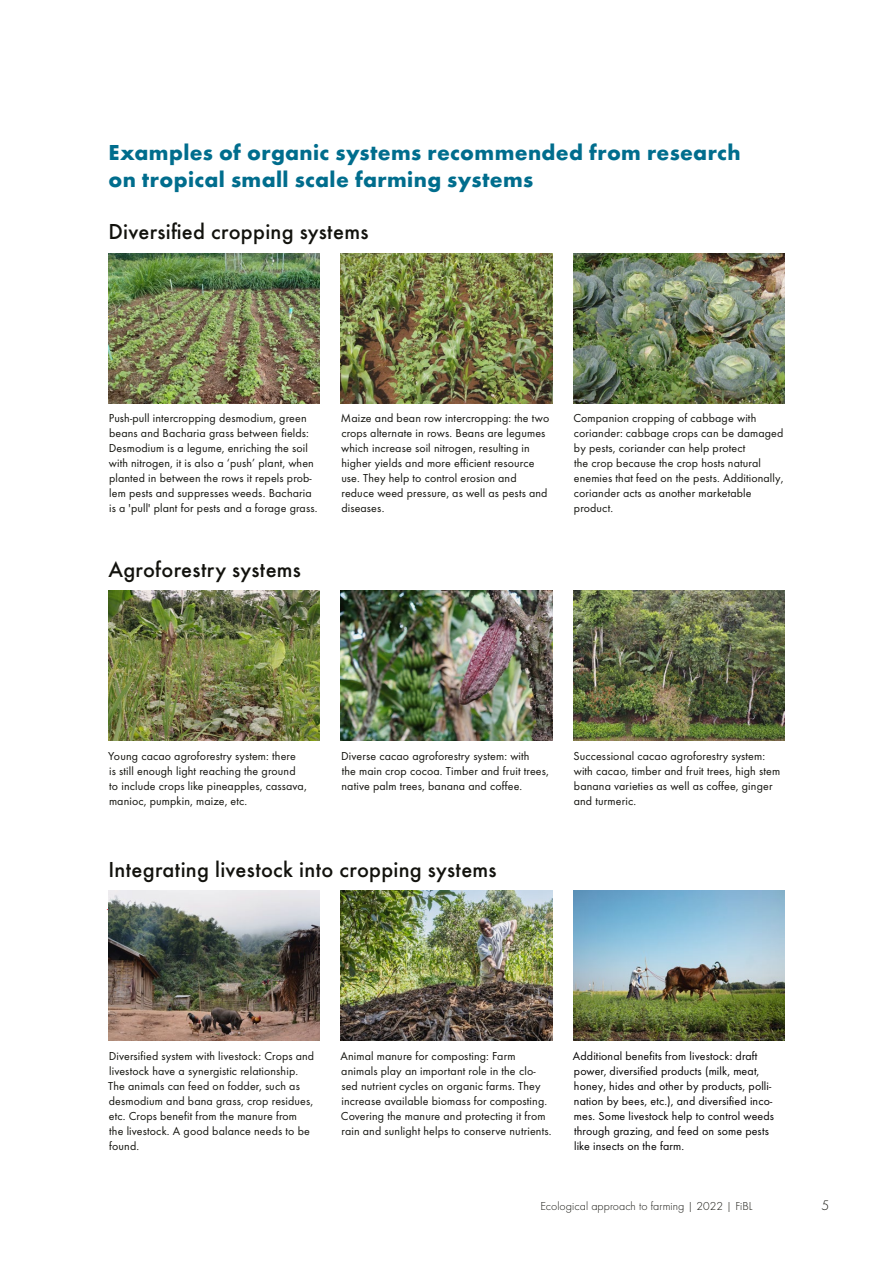
<style>
.page{position:relative;width:893px;height:1263px;background:#fff}
.page>*{position:absolute;margin:0;border:0;box-sizing:border-box;transform-origin:0 0}
.t1{font:500 22.5px "Function Pro";letter-spacing:.015em;color:#12120d}
.t2{font:700 22.5px/27px "Function Pro";letter-spacing:.015em;color:#006d8d}
.t3{font:300 14.25px "Function Pro";color:#12120d}
.t4{font:12px/15px "Function Pro";letter-spacing:.01em;color:#12120d}
.t5{font:12px/15px "Function Pro";letter-spacing:.01em;color:#020000}
.t6{font:300 12px "Function Pro";letter-spacing:.005em;color:#12120d}
.t7{font:12px "Function Pro";color:#de0015}
</style>
<div class="page">
<img style="left:108px;top:253px;width:212px;height:150px">
<img style="left:341px;top:253px;width:211px;height:150px">
<img style="left:573px;top:253px;width:211px;height:150px">
<img style="left:341px;top:591px;width:211px;height:150px">
<img style="left:108px;top:591px;width:212px;height:150px">
<img style="left:573px;top:591px;width:211px;height:150px">
<img style="left:341px;top:891px;width:211px;height:150px">
<img style="left:573px;top:891px;width:211px;height:150px">
<img style="left:108px;top:891px;width:212px;height:150px">
<h1 class="t2" style="left:108px;top:138px;width:634px">Examples of organic systems recommended from research on tropical small scale farming systems</h1>
<h1 class="t1" style="left:108px;top:218px;width:261px">Diversified cropping systems</h1>
<p class="t4" style="left:109px;top:411px;width:210px">Push-pull intercropping desmodium, green beans and Bacharia grass between fields:<br>Desmodium is a legume, enriching the soil with nitrogen, it is also a ‘push’ plant, when planted in between the rows it repels prob&shy;lem pests and suppresses weeds. Bacharia is a 'pull' plant for pests and a forage grass.</p>
<p class="t4" style="left:341px;top:411px;width:210px">Maize and bean row intercropping: the two crops alternate in rows. Beans are legumes which increase soil nitrogen, resulting in higher yields and more efficient resource use. They help to control erosion and reduce weed pressure, as well as pests and diseases.</p>
<p class="t4" style="left:573px;top:411px;width:212px">Companion cropping of cabbage with coriander: cabbage crops can be damaged by pests, coriander can help protect<br>the crop because the crop hosts natural enemies that feed on the pests. Additionally, coriander acts as another marketable product.</p>
<h1 class="t1" style="left:108px;top:556px;width:194px">Agroforestry systems</h1>
<p class="t4" style="left:108px;top:748px;width:200px">Young cacao agroforestry system: there<br>is still enough light reaching the ground to include crops like pineapples, cassava, manioc, pumpkin, maize, etc.</p>
<p class="t4" style="left:341px;top:748px;width:209px">Diverse cacao agroforestry system: with<br>the main crop cocoa. Timber and fruit trees, native palm trees, banana and coffee.</p>
<p class="t4" style="left:573px;top:748px;width:208px">Successional cacao agroforestry system: with cacao, timber and fruit trees, high stem banana varieties as well as coffee, ginger and turmeric.</p>
<h1 class="t1" style="left:108px;top:856px;width:390px">Integrating livestock into cropping systems</h1>
<p class="t7" style="left:106px;top:899px;width:4px">.</p>
<p class="t4" style="left:108px;top:1048px;width:208px">Diversified system with livestock: Crops and livestock have a synergistic relationship.<br>The animals can feed on fodder, such as desmodium and bana grass, crop residues, etc. Crops benefit from the manure from<br>the livestock. A good balance needs to be found.</p>
<p class="t4" style="left:340px;top:1048px;width:213px">Animal manure for composting: Farm animals play an important role in the clo&shy;sed nutrient cycles on organic farms. They increase available biomass for composting.<br>Covering the manure and protecting it from rain and sunlight helps to conserve nutrients.</p>
<p class="t5" style="left:573px;top:1048px;width:203px">Additional benefits from livestock: draft power, diversified products (milk, meat, honey, hides and other by products, polli&shy;nation by bees, etc.), and diversified inco&shy;mes. Some livestock help to control weeds through grazing, and feed on some pests like insects on the farm.</p>
<p class="t6" style="left:540px;top:1199px;width:214px">Ecological approach to farming | 2022 | FiBL</p>
<p class="t3" style="left:821px;top:1197px;width:9px">5</p>
</div>
